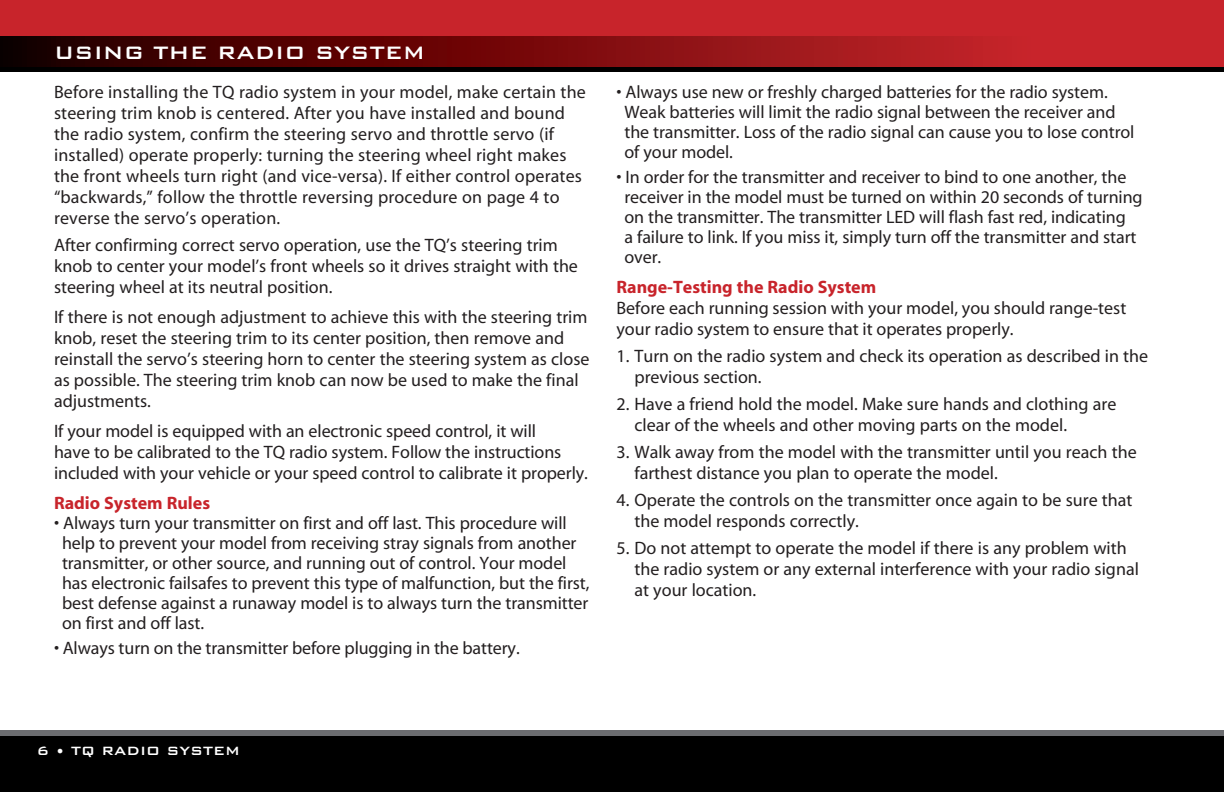
<style>
.page{position:relative;width:1224px;height:792px;background:#fff}
.page>*{position:absolute;margin:0;border:0;box-sizing:border-box;transform-origin:0 0}
.t1{font:24px "Bank Gothic Medium BT";color:#fff}
.t2{font:18px/21px "Myriad";color:#231f20}
.t3{font:700 18px "Myriad";color:#c8242b}
.t4{font:16px "Bank Gothic Medium BT";color:#fff}
</style>
<div class="page">
<div style="left:0;top:731px;width:1224px;height:61px;background:linear-gradient(to right,#6c6d70,#6c6d70)"></div>
<div style="left:0;top:737px;width:1224px;height:55px;background:#000"></div>
<div style="left:0;top:0;width:1224px;height:72px;background:#000"></div>
<div style="left:0;top:0;width:1224px;height:50px;background:#c8242b"></div>
<svg style="left:0;top:36px;width:1224px;height:31px;background:#800f12"></svg>
<p class="t1" style="left:54px;top:39px;width:373px">USING THE RADIO SYSTEM</p>
<p class="t2" style="left:54px;top:83px;width:533px">Before installing the TQ radio system in your model, make certain the steering trim knob is centered. After you have installed and bound the radio system, confirm the steering servo and throttle servo (if installed) operate properly: turning the steering wheel right makes the front wheels turn right (and vice-versa). If either control operates “backwards,” follow the throttle reversing procedure on page 4 to reverse the servo’s operation.</p>
<p class="t2" style="left:54px;top:236px;width:526px">After confirming correct servo operation, use the TQ’s steering trim knob to center your model’s front wheels so it drives straight with the steering wheel at its neutral position.</p>
<p class="t2" style="left:54px;top:308px;width:537px">If there is not enough adjustment to achieve this with the steering trim knob, reset the steering trim to its center position, then remove and reinstall the servo’s steering horn to center the steering system as close as possible. The steering trim knob can now be used to make the final adjustments.</p>
<p class="t2" style="left:54px;top:422px;width:535px">If your model is equipped with an electronic speed control, it will<br>have to be calibrated to the TQ radio system. Follow the instructions included with your vehicle or your speed control to calibrate it properly.</p>
<p class="t3" style="left:54px;top:494px;width:158px">Radio System Rules</p>
<p class="t2" style="left:62px;top:514px;width:529px;line-height:20px;text-indent:-8px">• Always turn your transmitter on first and off last. This procedure will help to prevent your model from receiving stray signals from another transmitter, or other source, and running out of control. Your model has electronic failsafes to prevent this type of malfunction, but the first, best defense against a runaway model is to always turn the transmitter on first and off last.</p>
<p class="t2" style="left:54px;top:638px;width:467px">• Always turn on the transmitter before plugging in the battery.</p>
<p class="t2" style="left:624px;top:83px;width:511px;line-height:20px;text-indent:-8px">• Always use new or freshly charged batteries for the radio system.<br>Weak batteries will limit the radio signal between the receiver and the transmitter. Loss of the radio signal can cause you to lose control of your model.</p>
<p class="t2" style="left:624px;top:168px;width:520px;line-height:20px;text-indent:-8px">• In order for the transmitter and receiver to bind to one another, the receiver in the model must be turned on within 20 seconds of turning on the transmitter. The transmitter LED will flash fast red, indicating<br>a failure to link. If you miss it, simply turn off the transmitter and start over.</p>
<p class="t3" style="left:617px;top:277px;width:261px">Range-Testing the Radio System</p>
<p class="t2" style="left:616px;top:298px;width:511px">Before each running session with your model, you should range-test your radio system to ensure that it operates properly.</p>
<p class="t2" style="left:634px;top:346px;width:515px;text-indent:-18px">1. Turn on the radio system and check its operation as described in the previous section.</p>
<p class="t2" style="left:634px;top:394px;width:483px;text-indent:-18px">2. Have a friend hold the model. Make sure hands and clothing are clear of the wheels and other moving parts on the model.</p>
<p class="t2" style="left:634px;top:442px;width:504px;text-indent:-18px">3. Walk away from the model with the transmitter until you reach the farthest distance you plan to operate the model.</p>
<p class="t2" style="left:634px;top:490px;width:500px;text-indent:-18px">4. Operate the controls on the transmitter once again to be sure that the model responds correctly.</p>
<p class="t2" style="left:634px;top:538px;width:506px;text-indent:-18px">5. Do not attempt to operate the model if there is any problem with the radio system or any external interference with your radio signal at your location.</p>
<p class="t4" style="left:37px;top:742px;width:205px">6 • TQ RADIO SYSTEM</p>
</div>
